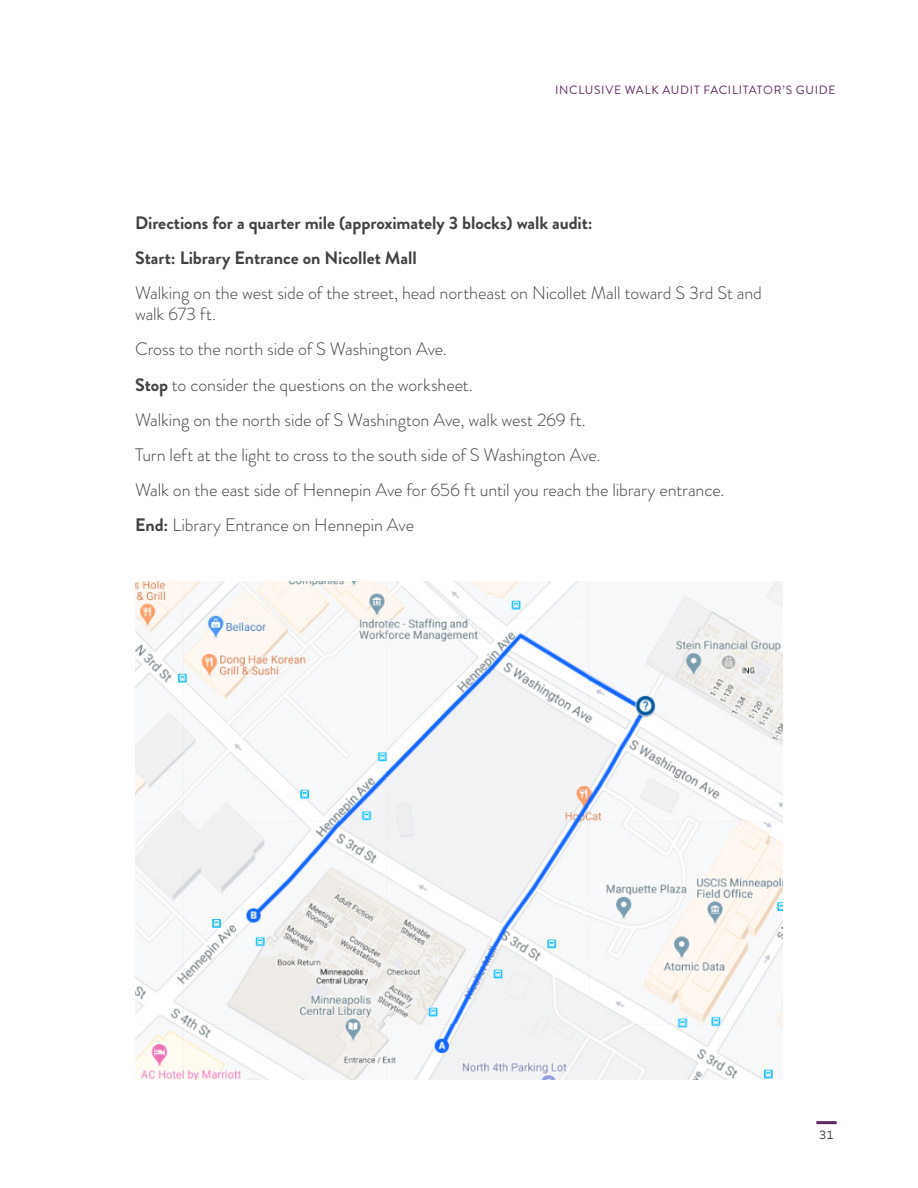
<style>
.page{position:relative;width:918px;height:1188px;background:#fff}
.page>*{position:absolute;margin:0;border:0;box-sizing:border-box;transform-origin:0 0}
.Body{font:300 18px/21.6px "Brandon Grotesque";letter-spacing:-.005em;color:#414042}
.Body-2{font:700 18px "Brandon Grotesque";letter-spacing:-.005em;color:#414042}
.t1{font:12px "Brandon Grotesque";letter-spacing:.06em;color:#5e2a5f}
.t2{font:12px "Mark Offc Pro";color:#414042}
.s1{font-weight:700}
</style>
<div class="page">
<hr style="left:816px;top:1121px;width:21px;height:3px;background:#5d295f">
<img style="left:135px;top:581px;width:648px;height:499px">
<p class="t1" style="left:555px;top:82px;width:282px">INCLUSIVE WALK AUDIT FACILITATOR’S GUIDE</p>
<p class="Body-2" style="left:135px;top:210px;width:459px">Directions for a quarter mile (approximately 3 blocks) walk audit:</p>
<p class="Body-2" style="left:135px;top:245px;width:283px">Start: Library Entrance on Nicollet Mall</p>
<p class="Body" style="left:135px;top:282px;width:628px">Walking on the west side of the street, head northeast on Nicollet Mall toward S 3rd St and walk 673 ft.</p>
<p class="Body" style="left:135px;top:339px;width:313px">Cross to the north side of S Washington Ave.</p>
<p class="Body" style="left:135px;top:374px;width:339px"><span class="s1">Stop</span> to consider the questions on the worksheet.</p>
<p class="Body" style="left:135px;top:409px;width:452px">Walking on the north side of S Washington Ave, walk west 269 ft.</p>
<p class="Body" style="left:135px;top:444px;width:467px">Turn left at the light to cross to the south side of S Washington Ave.</p>
<p class="Body" style="left:135px;top:479px;width:591px">Walk on the east side of Hennepin Ave for 656 ft until you reach the library entrance.</p>
<p class="Body" style="left:135px;top:514px;width:281px"><span class="s1">End:</span> Library Entrance on Hennepin Ave</p>
<p class="t2" style="left:819px;top:1126px;width:16px">31</p>
</div>
